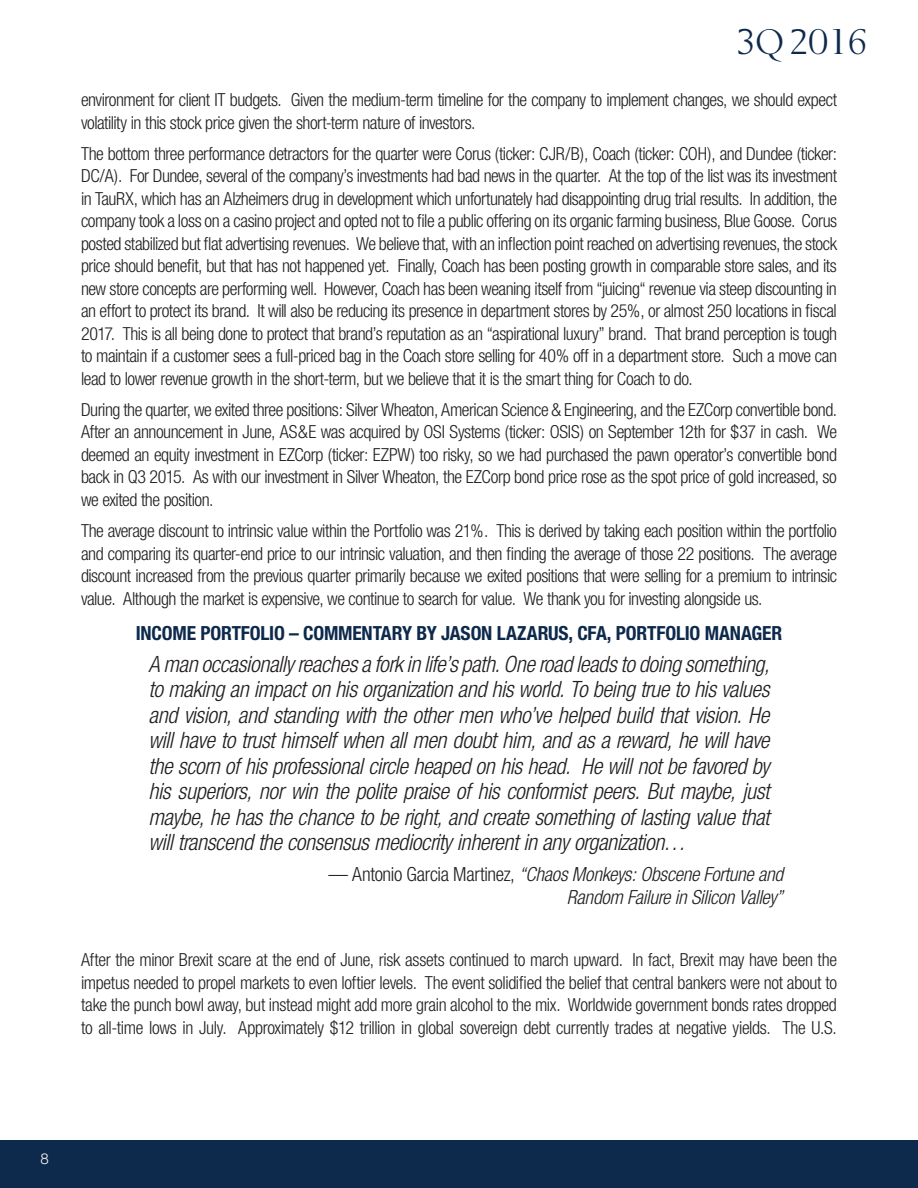
<style>
.page{position:relative;width:918px;height:1188px;background:#fff}
.page>*{position:absolute;margin:0;border:0;box-sizing:border-box;transform-origin:0 0}
.t1{font:36px "OPTI Berling Agency";letter-spacing:.01em;color:#0d294b}
.t2{font:italic 300 condensed 22.5px/25.5px "Helvetica Neue";letter-spacing:-.015em;color:#231f20;text-align:justify}
.t3{font:italic 300 condensed 19.5px/22.5px "Helvetica Neue";letter-spacing:-.015em;color:#231f20;text-align:right}
.t4{font:700 condensed 19.5px "Helvetica Neue";letter-spacing:-.01em;color:#0d294b}
.t5{font:300 condensed 18px/22.5px "Helvetica Neue";letter-spacing:-.03em;color:#231f20;text-align:justify}
.t6{font:300 15px "Helvetica Neue";color:#fff}
.s1{font-style:normal}
</style>
<div class="page">
<div style="left:0;top:1140px;width:918px;height:48px;background:#0d294b"></div>
<h1 class="t1" style="left:736px;top:23px;width:133px">3Q 2016</h1>
<p class="t5" style="left:81px;top:88px;width:757px">environment for client IT budgets. Given the medium-term timeline for the company to implement changes, we should expect volatility in this stock price given the short-term nature of investors.</p>
<p class="t5" style="left:81px;top:142px;width:758px">The bottom three performance detractors for the quarter were Corus (ticker: CJR/B), Coach (ticker: COH), and Dundee (ticker:<br>DC/A). For Dundee, several of the company’s investments had bad news in the quarter. At the top of the list was its investment in TauRX, which has an Alzheimers drug in development which unfortunately had disappointing drug trial results. In addition, the company took a loss on a casino project and opted not to file a public offering on its organic farming business, Blue Goose. Corus posted stabilized but flat advertising revenues. We believe that, with an inflection point reached on advertising revenues, the stock price should benefit, but that has not happened yet. Finally, Coach has been posting growth in comparable store sales, and its new store concepts are performing well. However, Coach has been weaning itself from “juicing“ revenue via steep discounting in an effort to protect its brand. It will also be reducing its presence in department stores by 25%, or almost 250 locations in fiscal 2017. This is all being done to protect that brand’s reputation as an “aspirational luxury” brand. That brand perception is tough to maintain if a customer sees a full-priced bag in the Coach store selling for 40% off in a department store. Such a move can lead to lower revenue growth in the short-term, but we believe that it is the smart thing for Coach to do.</p>
<p class="t5" style="left:81px;top:398px;width:758px">During the quarter, we exited three positions: Silver Wheaton, American Science &amp; Engineering, and the EZCorp convertible bond.<br>After an announcement in June, AS&amp;E was acquired by OSI Systems (ticker: OSIS) on September 12th for $37 in cash. We deemed an equity investment in EZCorp (ticker: EZPW) too risky, so we had purchased the pawn operator’s convertible bond back in Q3 2015. As with our investment in Silver Wheaton, the EZCorp bond price rose as the spot price of gold increased, so we exited the position.</p>
<p class="t5" style="left:81px;top:519px;width:758px">The average discount to intrinsic value within the Portfolio was 21%. This is derived by taking each position within the portfolio and comparing its quarter-end price to our intrinsic valuation, and then finding the average of those 22 positions. The average discount increased from the previous quarter primarily because we exited positions that were selling for a premium to intrinsic value. Although the market is expensive, we continue to search for value. We thank you for investing alongside us.</p>
<p class="t4" style="left:136px;top:621px;width:648px">INCOME PORTFOLIO – COMMENTARY BY JASON LAZARUS, CFA, PORTFOLIO MANAGER</p>
<p class="t2" style="left:149px;top:651px;width:623px">A man occasionally reaches a fork in life’s path. One road leads to doing something, to making an impact on his organization and his world. To being true to his values and vision, and standing with the other men who’ve helped build that vision. He will have to trust himself when all men doubt him, and as a reward, he will have the scorn of his professional circle heaped on his head. He will not be favored by his superiors, nor win the polite praise of his conformist peers. But maybe, just maybe, he has the chance to be right, and create something of lasting value that will transcend the consensus mediocrity inherent in any organization…</p>
<p class="t3" style="left:328px;top:863px;width:456px"><span class="s1">— Antonio Garcia Martinez,</span> “Chaos Monkeys: Obscene Fortune and<br>Random Failure in Silicon Valley”</p>
<p class="t5" style="left:81px;top:948px;width:758px">After the minor Brexit scare at the end of June, risk assets continued to march upward. In fact, Brexit may have been the impetus needed to propel markets to even loftier levels. The event solidified the belief that central bankers were not about to take the punch bowl away, but instead might add more grain alcohol to the mix. Worldwide government bonds rates dropped to all-time lows in July. Approximately $12 trillion in global sovereign debt currently trades at negative yields. The U.S.</p>
<p class="t6" style="left:41px;top:1149px;width:10px">8</p>
</div>
